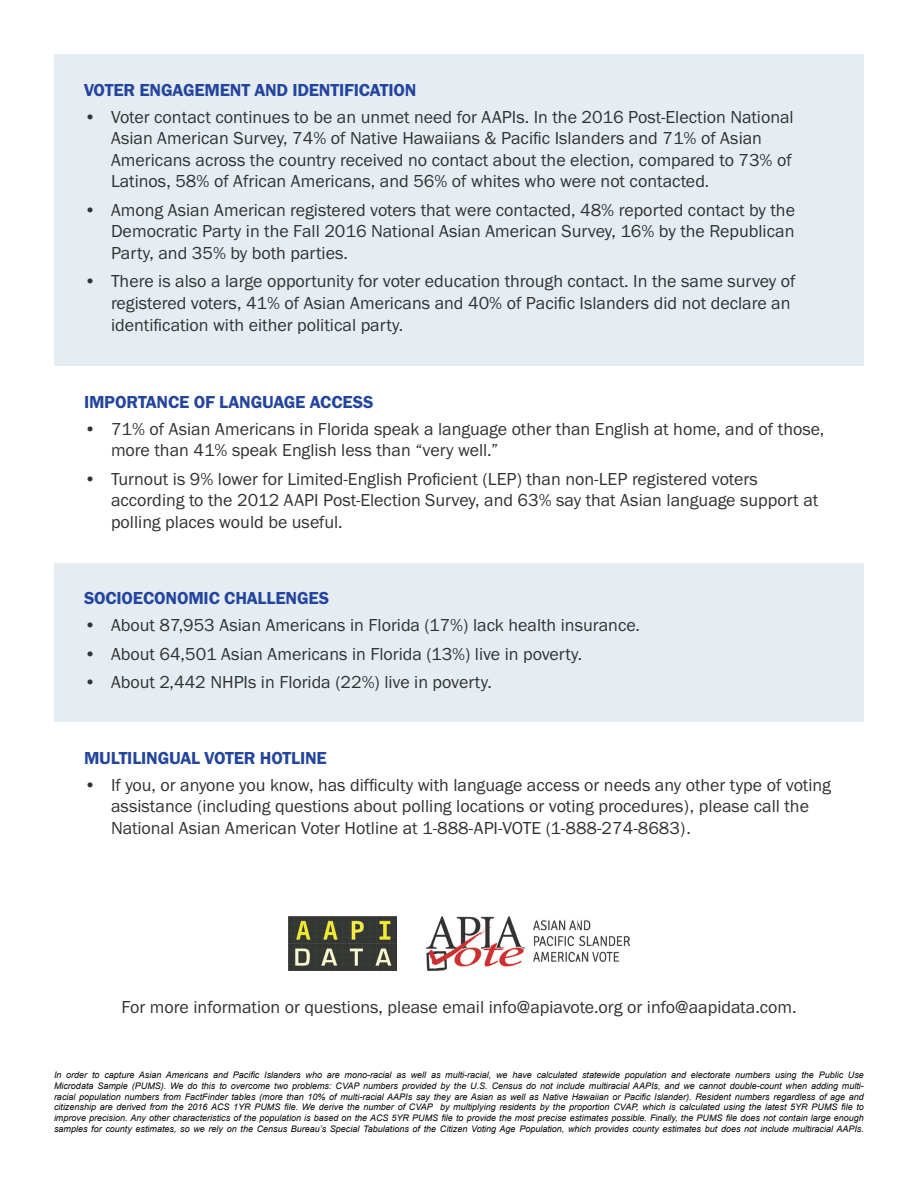
<style>
.page{position:relative;width:918px;height:1188px;background:#fff}
.page>*{position:absolute;margin:0;border:0;box-sizing:border-box;transform-origin:0 0}
.t1{font:18px/21.6px "Franklin Gothic URW Boo";color:#313232}
.t2{font:18px "Franklin Gothic URW Dem";letter-spacing:-.01em;color:#24459d}
.t3{font:italic 9px/10.8px "Arial";color:#040503;text-align:justify}
</style>
<div class="page">
<div style="left:54px;top:563px;width:810px;height:159px;background:#e5edf3"></div>
<div style="left:54px;top:54px;width:810px;height:312px;background:#e5edf3"></div>
<img style="left:288px;top:917px;width:108px;height:54px">
<img style="left:426px;top:917px;width:204px;height:54px">
<p class="t2" style="left:84px;top:79px;width:334px">VOTER ENGAGEMENT AND IDENTIFICATION</p>
<p class="t1" style="left:111px;top:106px;width:684px;text-indent:-27px">• Voter contact continues to be an unmet need for AAPIs. In the 2016 Post-Election National Asian American Survey, 74% of Native Hawaiians &amp; Pacific Islanders and 71% of Asian Americans across the country received no contact about the election, compared to 73% of Latinos, 58% of African Americans, and 56% of whites who were not contacted.</p>
<p class="t1" style="left:111px;top:199px;width:686px;text-align:justify;text-indent:-27px">• Among Asian American registered voters that were contacted, 48% reported contact by the Democratic Party in the Fall 2016 National Asian American Survey, 16% by the Republican Party, and 35% by both parties.</p>
<p class="t1" style="left:111px;top:270px;width:686px;text-indent:-27px">• There is also a large opportunity for voter education through contact. In the same survey of registered voters, 41% of Asian Americans and 40% of Pacific Islanders did not declare an identification with either political party.</p>
<p class="t2" style="left:84px;top:391px;width:291px">IMPORTANCE OF LANGUAGE ACCESS</p>
<p class="t1" style="left:111px;top:418px;width:715px;text-indent:-27px">• 71% of Asian Americans in Florida speak a language other than English at home, and of those, more than 41% speak English less than “very well.”</p>
<p class="t1" style="left:111px;top:468px;width:709px;text-indent:-27px">• Turnout is 9% lower for Limited-English Proficient (LEP) than non-LEP registered voters according to the 2012 AAPI Post-Election Survey, and 63% say that Asian language support at polling places would be useful.</p>
<p class="t2" style="left:84px;top:587px;width:247px">SOCIOECONOMIC CHALLENGES</p>
<p class="t1" style="left:84px;top:614px;width:558px">• About 87,953 Asian Americans in Florida (17%) lack health insurance.</p>
<p class="t1" style="left:84px;top:643px;width:500px">• About 64,501 Asian Americans in Florida (13%) live in poverty.</p>
<p class="t1" style="left:84px;top:671px;width:409px">• About 2,442 NHPIs in Florida (22%) live in poverty.</p>
<p class="t2" style="left:84px;top:747px;width:244px">MULTILINGUAL VOTER HOTLINE</p>
<p class="t1" style="left:111px;top:774px;width:721px;text-indent:-27px">• If you, or anyone you know, has difficulty with language access or needs any other type of voting assistance (including questions about polling locations or voting procedures), please call the<br>National Asian American Voter Hotline at 1-888-API-VOTE (1-888-274-8683).</p>
<p class="t1" style="left:121px;top:995px;width:677px">For more information or questions, please email info@apiavote.org or info@aapidata.com.</p>
<p class="t3" style="left:54px;top:1069px;width:812px">In order to capture Asian Americans and Pacific Islanders who are mono-racial as well as multi-racial, we have calculated statewide population and electorate numbers using the Public Use Microdata Sample (PUMS). We do this to overcome two problems: CVAP numbers provided by the U.S. Census do not include multiracial AAPIs, and we cannot double-count when adding multi&shy;racial population numbers from FactFinder tables (more than 10% of multi-racial AAPIs say they are Asian as well as Native Hawaiian or Pacific Islander). Resident numbers regardless of age and citizenship are derived from the 2016 ACS 1YR PUMS file. We derive the number of CVAP by multiplying residents by the proportion CVAP, which is calculated using the latest 5YR PUMS file to improve precision. Any other characteristics of the population is based on the ACS 5YR PUMS file to provide the most precise estimates possible. Finally, the PUMS file does not contain large enough samples for county estimates, so we rely on the Census Bureau’s Special Tabulations of the Citizen Voting Age Population, which provides county estimates but does not include multiracial AAPIs.</p>
</div>
